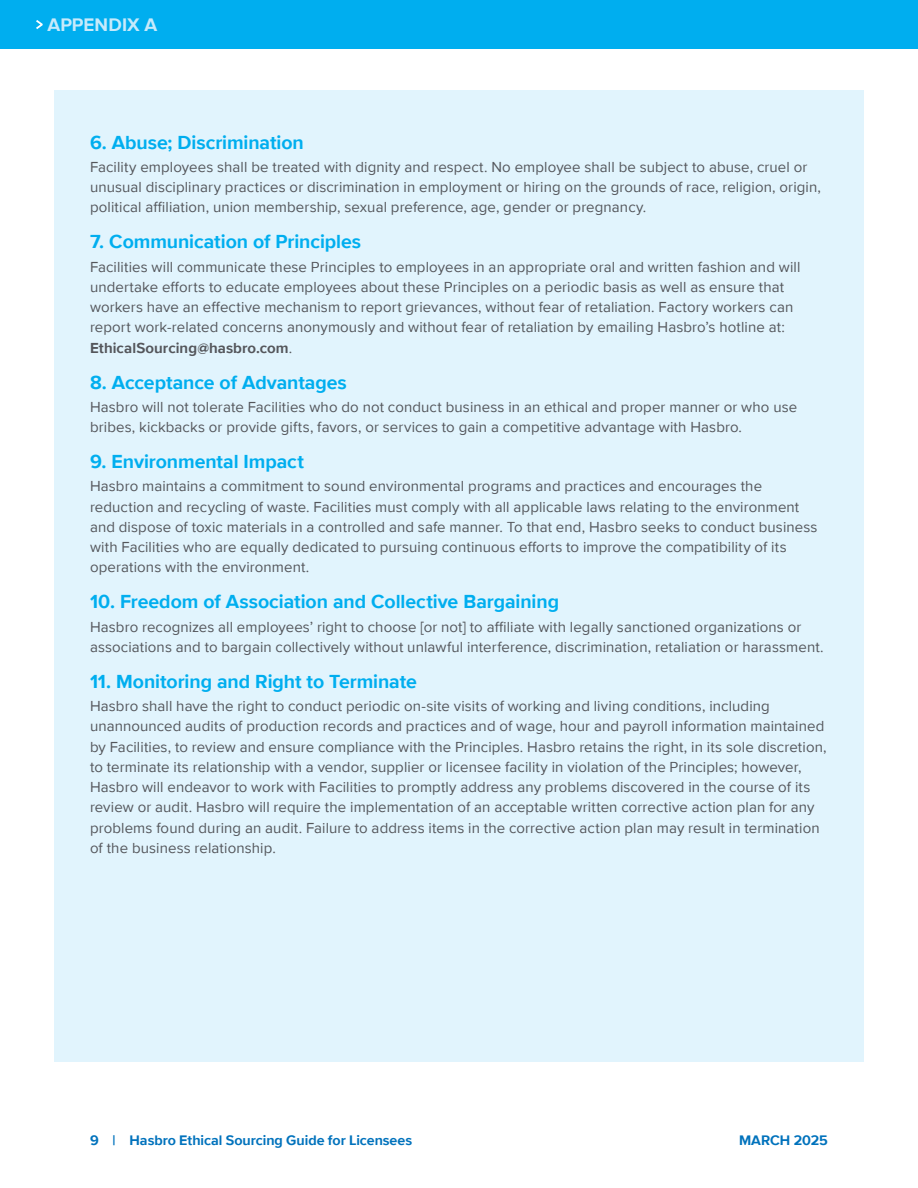
<style>
.page{position:relative;width:918px;height:1188px;background:#fff}
.page>*{position:absolute;margin:0;border:0;box-sizing:border-box;transform-origin:0 0}
.t1{font:700 19.5px "Proxima Nova";letter-spacing:-.005em;color:#00aeef}
.t2{font:700 18.75px "Proxima Nova";letter-spacing:.005em;color:#c7eafb}
.t3{font:15px/20.2px "Proxima Nova";letter-spacing:.005em;color:#54565b}
.t4{font:700 14.25px "Proxima Nova";letter-spacing:-.005em;color:#0072bc}
.s1{font-weight:700}
</style>
<div class="page">
<div style="left:54px;top:90px;width:810px;height:972px;background:#e1f4fd"></div>
<div style="left:0;top:0;width:918px;height:49px;background:#00aeef"></div>
<svg style="left:36px;top:20px;width:7px;height:9px"></svg>
<p class="t2" style="left:47px;top:10px;width:111px">APPENDIX A</p>
<h1 class="t1" style="left:90px;top:128px;width:215px">6. Abuse; Discrimination</h1>
<p class="t3" style="left:90px;top:156px;width:732px">Facility employees shall be treated with dignity and respect. No employee shall be subject to abuse, cruel or unusual disciplinary practices or discrimination in employment or hiring on the grounds of race, religion, origin, political affiliation, union membership, sexual preference, age, gender or pregnancy.</p>
<h1 class="t1" style="left:90px;top:227px;width:273px">7. Communication of Principles</h1>
<p class="t3" style="left:90px;top:256px;width:712px">Facilities will communicate these Principles to employees in an appropriate oral and written fashion and will undertake efforts to educate employees about these Principles on a periodic basis as well as ensure that workers have an effective mechanism to report grievances, without fear of retaliation. Factory workers can report work-related concerns anonymously and without fear of retaliation by emailing Hasbro’s hotline at:<br><span class="s1">EthicalSourcing@hasbro.com</span>.</p>
<h1 class="t1" style="left:90px;top:368px;width:258px">8. Acceptance of Advantages</h1>
<p class="t3" style="left:90px;top:396px;width:709px">Hasbro will not tolerate Facilities who do not conduct business in an ethical and proper manner or who use bribes, kickbacks or provide gifts, favors, or services to gain a competitive advantage with Hasbro.</p>
<h1 class="t1" style="left:90px;top:447px;width:215px">9. Environmental Impact</h1>
<p class="t3" style="left:90px;top:476px;width:729px">Hasbro maintains a commitment to sound environmental programs and practices and encourages the reduction and recycling of waste. Facilities must comply with all applicable laws relating to the environment and dispose of toxic materials in a controlled and safe manner. To that end, Hasbro seeks to conduct business with Facilities who are equally dedicated to pursuing continuous efforts to improve the compatibility of its operations with the environment.</p>
<h1 class="t1" style="left:90px;top:587px;width:471px">10. Freedom of Association and Collective Bargaining</h1>
<p class="t3" style="left:90px;top:616px;width:735px">Hasbro recognizes all employees’ right to choose [or not] to affiliate with legally sanctioned organizations or associations and to bargain collectively without unlawful interference, discrimination, retaliation or harassment.</p>
<h1 class="t1" style="left:90px;top:667px;width:328px">11. Monitoring and Right to Terminate</h1>
<p class="t3" style="left:90px;top:695px;width:738px">Hasbro shall have the right to conduct periodic on-site visits of working and living conditions, including unannounced audits of production records and practices and of wage, hour and payroll information maintained by Facilities, to review and ensure compliance with the Principles. Hasbro retains the right, in its sole discretion, to terminate its relationship with a vendor, supplier or licensee facility in violation of the Principles; however, Hasbro will endeavor to work with Facilities to promptly address any problems discovered in the course of its review or audit. Hasbro will require the implementation of an acceptable written corrective action plan for any problems found during an audit. Failure to address items in the corrective action plan may result in termination of the business relationship.</p>
<p class="t4" style="left:90px;top:1130px;width:324px">9 | Hasbro Ethical Sourcing Guide for Licensees</p>
<p class="t4" style="left:739px;top:1130px;width:90px">MARCH 2025</p>
</div>
